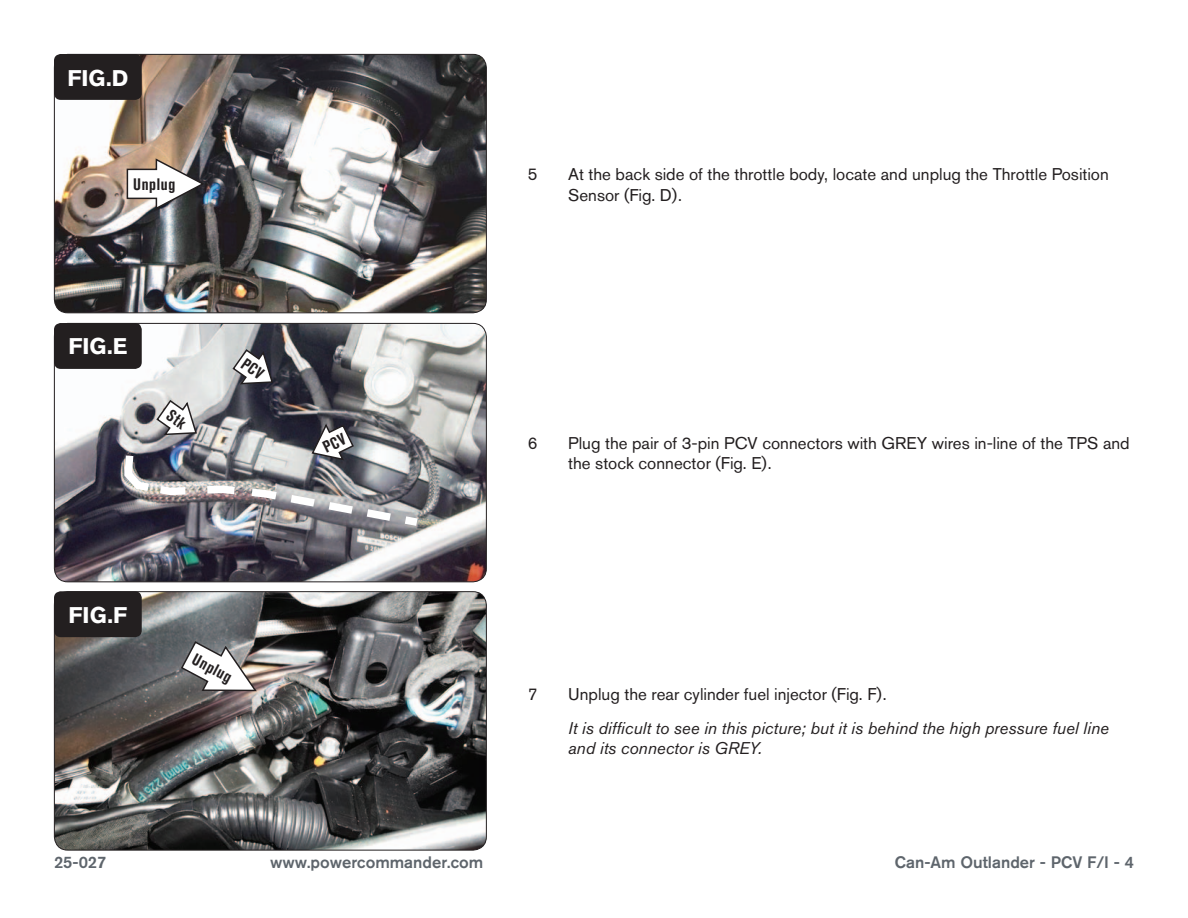
<style>
.page{position:relative;width:1188px;height:918px;background:#fff}
.page>*{position:absolute;margin:0;border:0;box-sizing:border-box;transform-origin:0 0}
.t1{font:700 22.5px "Akzidenz Grotesk BQ";color:#fff}
.Bodycopy{font:16.8px/20.2px "Akzidenz Grotesk BQ";color:#231f20}
.Bodycopy-2{font:italic 16.8px/20.2px "Akzidenz Grotesk BQ";color:#231f20}
.Indent{font:16.8px/20.2px "Akzidenz Grotesk BQ";color:#231f20}
.t2{font:500 16.5px "Akzidenz Grotesk BQ";color:#5e656c}
.Callouts{font:700 condensed 16.5px "Akzidenz Grotesk BQ";letter-spacing:.04em;color:#231f20}
</style>
<div class="page">
<img style="left:54px;top:323px;width:432px;height:259px">
<div style="left:54px;top:323px;width:433px;height:259px;border:1px solid #231f20;border-radius:14px"></div>
<img style="left:54px;top:54px;width:432px;height:259px">
<div style="left:54px;top:54px;width:433px;height:259px;border:1px solid #231f20;border-radius:14px"></div>
<div style="left:54px;top:54px;width:88px;height:46px;background:#231f20;border-radius:7px"></div>
<img style="left:54px;top:592px;width:432px;height:258px">
<div style="left:54px;top:591px;width:433px;height:259px;border:1px solid #231f20;border-radius:14px"></div>
<div style="left:54px;top:591px;width:88px;height:46px;background:#231f20;border-radius:7px"></div>
<div style="left:54px;top:323px;width:88px;height:46px;background:#231f20;border-radius:7px"></div>
<svg style="left:126px;top:157px;width:80px;height:53px"></svg>
<svg style="left:180px;top:640px;width:78px;height:52px"></svg>
<svg style="left:231px;top:348px;width:43px;height:38px"></svg>
<img style="left:121px;top:399px;width:305px;height:132px">
<p class="t1" style="left:67px;top:65px;width:62px">FIG.D</p>
<p class="Callouts" style="left:133px;top:175px;width:44px">Unplug</p>
<p class="t1" style="left:68px;top:333px;width:61px">FIG.E</p>
<p class="t1" style="left:69px;top:602px;width:60px">FIG.F</p>
<p class="Callouts" style="left:198px;top:650px;width:44px;rotate:28deg">Unplug</p>
<p class="Bodycopy" style="left:528px;top:164px;width:11px">5</p>
<p class="Bodycopy" style="left:568px;top:164px;width:542px">At the back side of the throttle body, locate and unplug the Throttle Position<br>Sensor (Fig. D).</p>
<p class="Indent" style="left:528px;top:433px;width:11px">6</p>
<p class="Indent" style="left:568px;top:433px;width:563px">Plug the pair of 3-pin PCV connectors with GREY wires in-line of the TPS and the stock connector (Fig. E).</p>
<p class="Bodycopy" style="left:528px;top:684px;width:11px">7</p>
<p class="Bodycopy" style="left:568px;top:684px;width:320px">Unplug the rear cylinder fuel injector (Fig. F).</p>
<p class="Bodycopy-2" style="left:568px;top:718px;width:542px">It is difficult to see in this picture; but it is behind the high pressure fuel line and its connector is GREY.</p>
<p class="t2" style="left:54px;top:852px;width:54px">25-027</p>
<p class="t2" style="left:270px;top:852px;width:215px">www.powercommander.com</p>
<p class="t2" style="left:895px;top:852px;width:241px">Can-Am Outlander - PCV F/I - 4</p>
</div>
